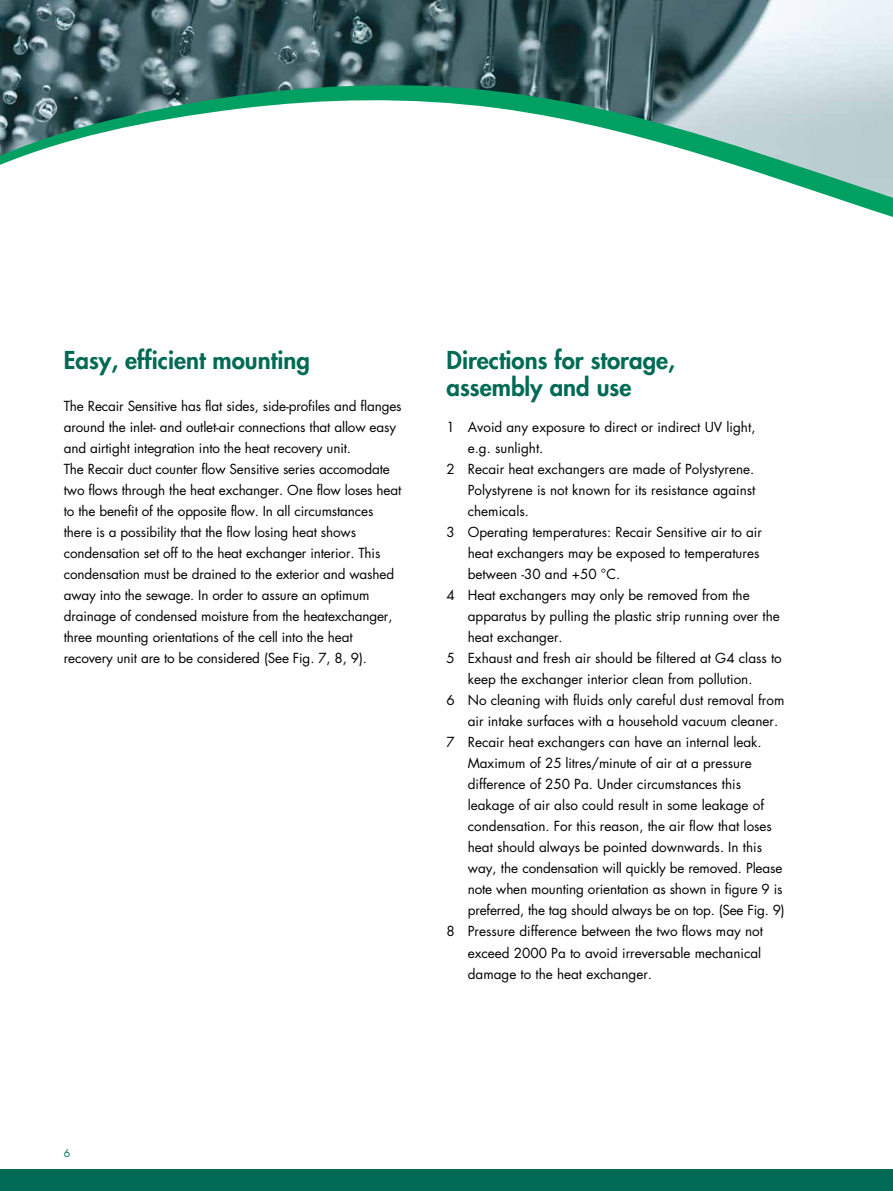
<style>
.page{position:relative;width:893px;height:1191px;background:#fff}
.page>*{position:absolute;margin:0;border:0;box-sizing:border-box;transform-origin:0 0}
.t1{font:800 24px/27px "Futura";color:#006a55}
.t2{font:13.5px/21px "Futura";color:#000}
.t3{font:10.5px "Futura";color:#006a55}
</style>
<div class="page">
<div style="left:0;top:1169px;width:893px;height:22px;background:#006a55"></div>
<svg style="left:0;top:0;width:893px;height:217px"></svg>
<h1 class="t1" style="left:64px;top:346px;width:248px">Easy, efficient mounting</h1>
<p class="t2" style="left:64px;top:395px;width:339px">The Recair Sensitive has flat sides, side-profiles and flanges around the inlet- and outlet-air connections that allow easy and airtight integration into the heat recovery unit.<br>The Recair duct counter flow Sensitive series accomodate two flows through the heat exchanger. One flow loses heat to the benefit of the opposite flow. In all circumstances there is a possibility that the flow losing heat shows condensation set off to the heat exchanger interior. This condensation must be drained to the exterior and washed away into the sewage. In order to assure an optimum drainage of condensed moisture from the heatexchanger, three mounting orientations of the cell into the heat recovery unit are to be considered (See Fig. 7, 8, 9).</p>
<h1 class="t1" style="left:446px;top:346px;width:230px">Directions for storage, assembly and use</h1>
<p class="t2" style="left:446px;top:416px;width:310px">1 Avoid any exposure to direct or indirect UV light,</p>
<p class="t2" style="left:468px;top:437px;width:77px">e.g. sunlight.</p>
<p class="t2" style="left:446px;top:458px;width:309px">2 Recair heat exchangers are made of Polystyrene.</p>
<p class="t2" style="left:468px;top:479px;width:289px">Polystyrene is not known for its resistance against</p>
<p class="t2" style="left:468px;top:500px;width:63px">chemicals.</p>
<p class="t2" style="left:446px;top:521px;width:317px">3 Operating temperatures: Recair Sensitive air to air</p>
<p class="t2" style="left:468px;top:542px;width:293px">heat exchangers may be exposed to temperatures</p>
<p class="t2" style="left:468px;top:563px;width:154px">between -30 and +50 °C.</p>
<p class="t2" style="left:446px;top:584px;width:305px">4 Heat exchangers may only be removed from the</p>
<p class="t2" style="left:468px;top:605px;width:314px">apparatus by pulling the plastic strip running over the</p>
<p class="t2" style="left:468px;top:626px;width:97px">heat exchanger.</p>
<p class="t2" style="left:446px;top:647px;width:337px">5 Exhaust and fresh air should be filtered at G4 class to</p>
<p class="t2" style="left:468px;top:668px;width:286px">keep the exchanger interior clean from pollution.</p>
<p class="t2" style="left:446px;top:689px;width:339px">6 No cleaning with fluids only careful dust removal from</p>
<p class="t2" style="left:468px;top:710px;width:312px">air intake surfaces with a household vacuum cleaner.</p>
<p class="t2" style="left:446px;top:731px;width:317px">7 Recair heat exchangers can have an internal leak.</p>
<p class="t2" style="left:468px;top:752px;width:285px">Maximum of 25 litres/minute of air at a pressure</p>
<p class="t2" style="left:468px;top:773px;width:275px">difference of 250 Pa. Under circumstances this</p>
<p class="t2" style="left:468px;top:794px;width:298px">leakage of air also could result in some leakage of</p>
<p class="t2" style="left:468px;top:815px;width:306px">condensation. For this reason, the air flow that loses</p>
<p class="t2" style="left:468px;top:836px;width:296px">heat should always be pointed downwards. In this</p>
<p class="t2" style="left:468px;top:857px;width:316px">way, the condensation will quickly be removed. Please</p>
<p class="t2" style="left:468px;top:878px;width:316px">note when mounting orientation as shown in figure 9 is</p>
<p class="t2" style="left:468px;top:899px;width:318px">preferred, the tag should always be on top. (See Fig. 9)</p>
<p class="t2" style="left:446px;top:920px;width:318px">8 Pressure difference between the two flows may not</p>
<p class="t2" style="left:468px;top:941px;width:295px">exceed 2000 Pa to avoid irreversable mechanical</p>
<p class="t2" style="left:468px;top:963px;width:186px">damage to the heat exchanger.</p>
<p class="t3" style="left:64px;top:1145px;width:8px">6</p>
</div>
